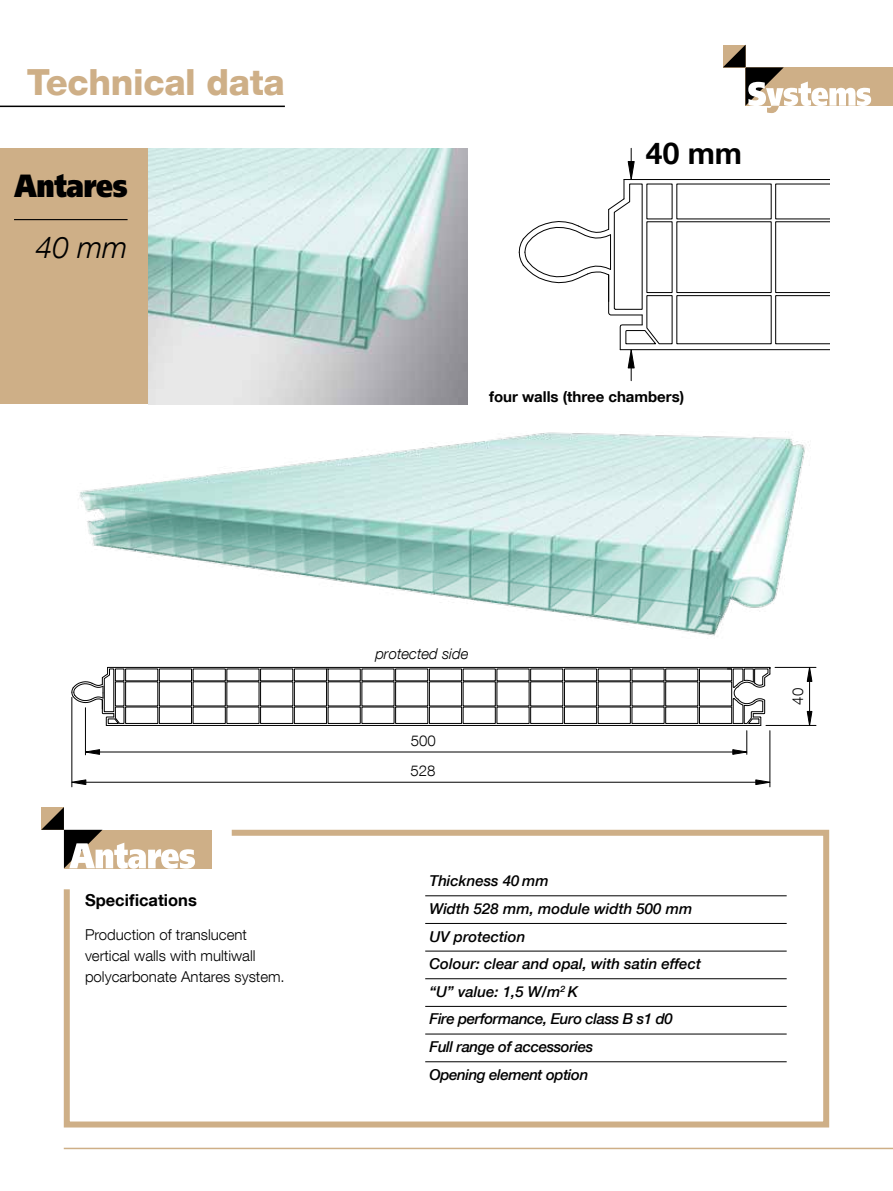
<style>
.page{position:relative;width:893px;height:1191px;background:#fff}
.page>*{position:absolute;margin:0;border:0;box-sizing:border-box;transform-origin:0 0}
.t1{font:800 36px "Helvetica Neue LT Com";letter-spacing:-.01em;color:#ceaf87}
.t2{font:900 32.1px "Frutiger";letter-spacing:-.01em;color:#000;scale:.83 1}
.t3{font:italic 300 30px "Helvetica Neue LT Com";color:#000}
.t4{font:700 30px "Helvetica Neue LT Com";color:#000}
.t5{font:700 16.5px "Helvetica Neue LT Com";color:#000}
.t6{font:italic 500 15px "Helvetica Neue LT Com";color:#000}
.t7{font:300 15px/21px "Helvetica Neue LT Com";color:#000}
.t8{font:italic 500 15px/27.8px "Helvetica Neue LT Com";letter-spacing:-.025em;color:#000}
.t9{font:700 15px "Helvetica Neue LT Com";color:#000}
.t10{font:italic 300 15px "Helvetica Neue LT Com";color:#000}
</style>
<div class="page">
<hr style="left:0;top:106px;width:285px;height:1px;background:#000">
<div style="left:0;top:149px;width:149px;height:255px;background:#ceaf87"></div>
<hr style="left:14px;top:219px;width:114px;height:1px;background:#000">
<hr style="left:64px;top:1147px;width:829px;height:2px;background:#ceaf87">
<img style="left:149px;top:149px;width:319px;height:255px">
<div style="left:125px;top:681px;width:33px;height:25px;border:1px solid #000"></div>
<div style="left:159px;top:681px;width:33px;height:25px;border:1px solid #000"></div>
<div style="left:159px;top:707px;width:33px;height:16px;border:1px solid #000"></div>
<svg style="left:71px;top:680px;width:53px;height:46px"></svg>
<div style="left:115px;top:669px;width:9px;height:12px;border:1px solid #000"></div>
<div style="left:665px;top:681px;width:33px;height:25px;border:1px solid #000"></div>
<hr style="left:106px;top:725px;width:655px;height:1px;background:#000">
<div style="left:193px;top:681px;width:32px;height:25px;border:1px solid #000"></div>
<div style="left:227px;top:681px;width:32px;height:25px;border:1px solid #000"></div>
<div style="left:260px;top:681px;width:33px;height:25px;border:1px solid #000"></div>
<div style="left:294px;top:681px;width:33px;height:25px;border:1px solid #000"></div>
<div style="left:294px;top:707px;width:33px;height:16px;border:1px solid #000"></div>
<div style="left:328px;top:681px;width:32px;height:25px;border:1px solid #000"></div>
<div style="left:362px;top:681px;width:32px;height:25px;border:1px solid #000"></div>
<div style="left:395px;top:681px;width:33px;height:25px;border:1px solid #000"></div>
<div style="left:429px;top:681px;width:33px;height:25px;border:1px solid #000"></div>
<div style="left:429px;top:707px;width:33px;height:16px;border:1px solid #000"></div>
<div style="left:463px;top:681px;width:32px;height:25px;border:1px solid #000"></div>
<div style="left:497px;top:681px;width:32px;height:25px;border:1px solid #000"></div>
<div style="left:530px;top:681px;width:33px;height:25px;border:1px solid #000"></div>
<div style="left:564px;top:681px;width:33px;height:25px;border:1px solid #000"></div>
<div style="left:564px;top:707px;width:33px;height:16px;border:1px solid #000"></div>
<div style="left:598px;top:681px;width:32px;height:25px;border:1px solid #000"></div>
<div style="left:632px;top:681px;width:32px;height:25px;border:1px solid #000"></div>
<hr style="left:85px;top:707px;width:1px;height:48px;background:#000">
<hr style="left:100px;top:751px;width:633px;height:1px;background:#000">
<svg style="left:84px;top:749px;width:16px;height:6px"></svg>
<svg style="left:699px;top:680px;width:72px;height:75px"></svg>
<hr style="left:72px;top:697px;width:1px;height:90px;background:#000">
<hr style="left:770px;top:730px;width:1px;height:57px;background:#000">
<hr style="left:86px;top:782px;width:670px;height:1px;background:#000">
<svg style="left:71px;top:779px;width:15px;height:6px"></svg>
<svg style="left:755px;top:779px;width:15px;height:6px"></svg>
<hr style="left:766px;top:725px;width:50px;height:1px;background:#000">
<hr style="left:809px;top:681px;width:1px;height:30px;background:#000">
<svg style="left:807px;top:711px;width:5px;height:14px"></svg>
<hr style="left:624px;top:179px;width:205px;height:1px;background:#000">
<div style="left:677px;top:295px;width:94px;height:49px;border:1px solid #000"></div>
<svg style="left:775px;top:184px;width:54px;height:160px"></svg>
<hr style="left:620px;top:349px;width:209px;height:1px;background:#000">
<svg style="left:519px;top:148px;width:153px;height:233px"></svg>
<svg style="left:63px;top:829px;width:767px;height:299px"></svg>
<hr style="left:425px;top:1006px;width:362px;height:1px;background:#000">
<hr style="left:425px;top:978px;width:362px;height:1px;background:#000">
<hr style="left:425px;top:950px;width:362px;height:1px;background:#000">
<hr style="left:425px;top:923px;width:362px;height:1px;background:#000">
<hr style="left:425px;top:895px;width:362px;height:1px;background:#000">
<hr style="left:425px;top:1033px;width:362px;height:1px;background:#000">
<hr style="left:425px;top:1061px;width:362px;height:1px;background:#000">
<img style="left:79px;top:431px;width:738px;height:249px">
<div style="left:64px;top:829px;width:147px;height:39px;background:#ceaf87"></div>
<svg style="left:41px;top:807px;width:154px;height:61px"></svg>
<div style="left:745px;top:67px;width:148px;height:39px;background:#ceaf87"></div>
<svg style="left:723px;top:45px;width:148px;height:68px"></svg>
<h1 class="t1" style="left:27px;top:61px;width:260px">Technical data</h1>
<h2 class="t2" style="left:15px;top:166px;width:138px">Antares</h2>
<h3 class="t3" style="left:36px;top:229px;width:93px">40 mm</h3>
<h3 class="t4" style="left:646px;top:134px;width:98px">40 mm</h3>
<p class="t9" style="left:489px;top:387px;width:197px">four walls (three chambers)</p>
<p class="t5" style="left:85px;top:890px;width:113px">Specifications</p>
<p class="t7" style="left:85px;top:923px;width:201px">Production of translucent vertical walls with multiwall polycarbonate Antares system.</p>
<p class="t10" style="left:375px;top:645px;width:95px">protected side</p>
<p class="t7" style="left:411px;top:724px;width:27px;line-height:30.6px">500<br>528</p>
<p class="t6" style="left:429px;top:872px;width:121px">Thickness 40 mm</p>
<p class="t6" style="left:429px;top:899px;width:264px">Width 528 mm, module width 500 mm</p>
<p class="t6" style="left:429px;top:927px;width:97px">UV protection</p>
<p class="t6" style="left:429px;top:954px;width:273px">Colour: clear and opal, with satin effect</p>
<p class="t6" style="left:429px;top:982px;width:150px">“U” value: 1,5 W/m<sup>2</sup> K</p>
<p class="t8" style="left:429px;top:1005px;width:245px">Fire performance, Euro class B s1 d0</p>
<p class="t8" style="left:429px;top:1032px;width:165px">Full range of accessories<br>Opening element option</p>
<p class="t7" style="left:787px;top:705px;width:18px;rotate:-90deg">40</p>
</div>
